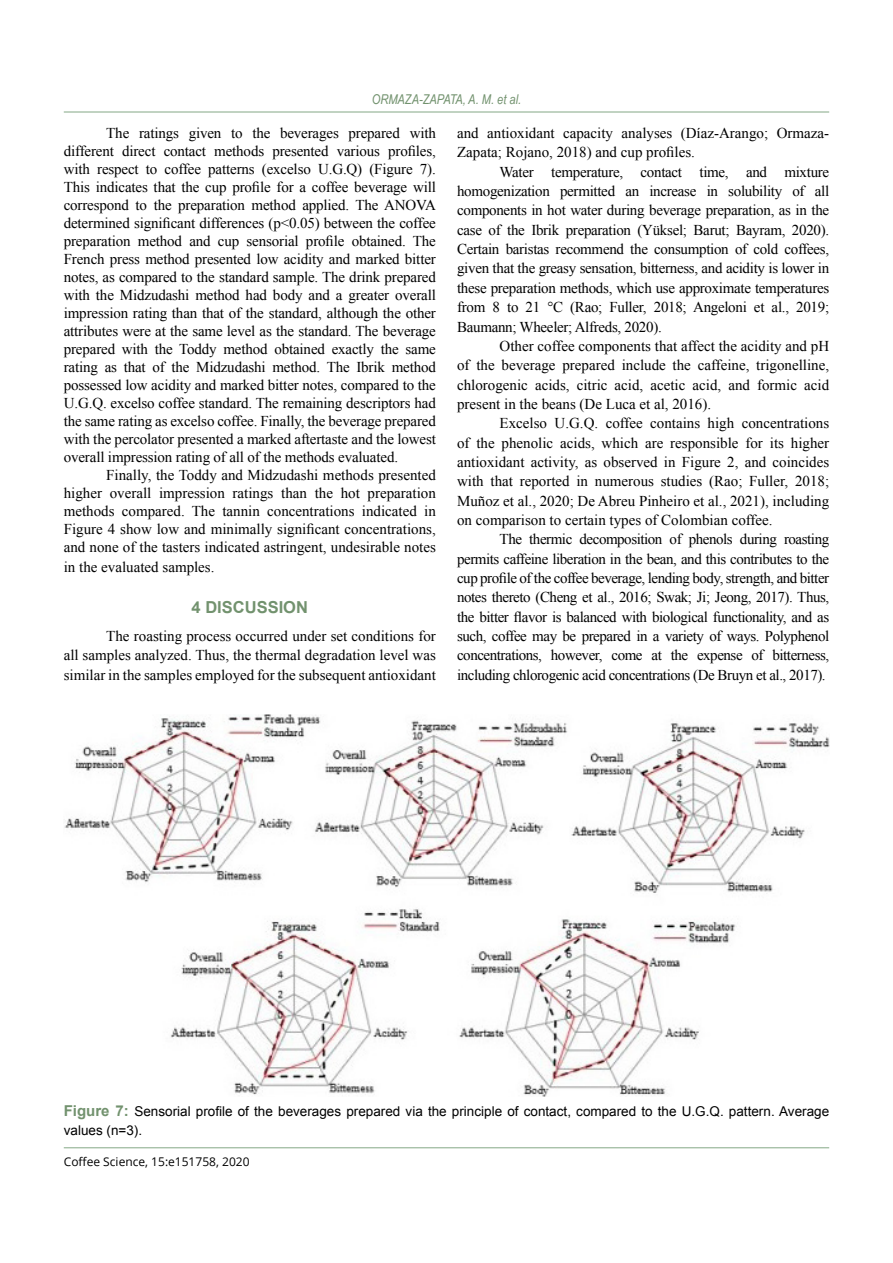
<style>
.page{position:relative;width:893px;height:1263px;background:#fff}
.page>*{position:absolute;margin:0;border:0;box-sizing:border-box;transform-origin:0 0}
.t1{font:700 16.5px "Arial";color:#72926e}
.t2{font:15px/19.4px "Times New Roman";color:#000;text-align:justify}
.t3{font:13.5px/19.5px "Arial";color:#000}
.t4{font:italic 13.5px "Arial Narrow";color:#72926e}
.t5{font:12px "Open Sans";color:#000}
.s1{font-weight:700;font-size:15px;color:#72926e}
</style>
<div class="page">
<hr style="left:64px;top:1147px;width:765px;height:1px;background:#84a886">
<hr style="left:64px;top:112px;width:765px;height:1px;background:#84a886">
<img style="left:64px;top:714px;width:765px;height:382px">
<p class="t4" style="left:372px;top:90px;width:151px">ORMAZA-ZAPATA, A. M. ET AL.</p>
<p class="t2" style="left:64px;top:124px;width:374px;line-height:18px;text-indent:43px">The ratings given to the beverages prepared with different direct contact methods presented various profiles, with respect to coffee patterns (excelso U.G.Q) (Figure 7).<br>This indicates that the cup profile for a coffee beverage will correspond to the preparation method applied. The ANOVA determined significant differences (p&lt;0.05) between the coffee preparation method and cup sensorial profile obtained. The French press method presented low acidity and marked bitter notes, as compared to the standard sample. The drink prepared with the Midzudashi method had body and a greater overall impression rating than that of the standard, although the other attributes were at the same level as the standard. The beverage prepared with the Toddy method obtained exactly the same rating as that of the Midzudashi method. The Ibrik method possessed low acidity and marked bitter notes, compared to the U.G.Q. excelso coffee standard. The remaining descriptors had the same rating as excelso coffee. Finally, the beverage prepared with the percolator presented a marked aftertaste and the lowest overall impression rating of all of the methods evaluated.</p>
<p class="t2" style="left:64px;top:466px;width:374px;line-height:18px;text-indent:43px">Finally, the Toddy and Midzudashi methods presented higher overall impression ratings than the hot preparation methods compared. The tannin concentrations indicated in Figure 4 show low and minimally significant concentrations, and none of the tasters indicated astringent, undesirable notes</p>
<p class="t2" style="left:64px;top:557px;width:152px">in the evaluated samples.</p>
<p class="t1" style="left:192px;top:596px;width:118px">4 DISCUSSION</p>
<p class="t2" style="left:64px;top:625px;width:374px;text-indent:43px">The roasting process occurred under set conditions for all samples analyzed. Thus, the thermal degradation level was similar in the samples employed for the subsequent antioxidant</p>
<p class="t2" style="left:457px;top:123px;width:374px">and antioxidant capacity analyses (Díaz-Arango; Ormaza-<br>Zapata; Rojano, 2018) and cup profiles.</p>
<p class="t2" style="left:457px;top:162px;width:374px;text-indent:43px">Water temperature, contact time, and mixture homogenization permitted an increase in solubility of all components in hot water during beverage preparation, as in the case of the Ibrik preparation (Yüksel; Barut; Bayram, 2020).<br>Certain baristas recommend the consumption of cold coffees, given that the greasy sensation, bitterness, and acidity is lower in these preparation methods, which use approximate temperatures from 8 to 21 °C (Rao; Fuller, 2018; Angeloni et al., 2019; Baumann; Wheeler; Alfreds, 2020).</p>
<p class="t2" style="left:457px;top:336px;width:374px;text-indent:43px">Other coffee components that affect the acidity and pH of the beverage prepared include the caffeine, trigonelline, chlorogenic acids, citric acid, acetic acid, and formic acid present in the beans (De Luca et al, 2016).</p>
<p class="t2" style="left:457px;top:413px;width:374px;text-indent:43px">Excelso U.G.Q. coffee contains high concentrations of the phenolic acids, which are responsible for its higher antioxidant activity, as observed in Figure 2, and coincides with that reported in numerous studies (Rao; Fuller, 2018; Muñoz et al., 2020; De Abreu Pinheiro et al., 2021), including on comparison to certain types of Colombian coffee.</p>
<p class="t2" style="left:457px;top:529px;width:374px;text-indent:43px">The thermic decomposition of phenols during roasting permits caffeine liberation in the bean, and this contributes to the cup profile of the coffee beverage, lending body, strength, and bitter notes thereto (Cheng et al., 2016; Swak; Ji; Jeong, 2017). Thus, the bitter flavor is balanced with biological functionality, and as such, coffee may be prepared in a variety of ways. Polyphenol concentrations, however, come at the expense of bitterness, including chlorogenic acid concentrations (De Bruyn et al., 2017).</p>
<p class="t3" style="left:64px;top:1101px;width:767px"><span class="s1">Figure 7:</span> Sensorial profile of the beverages prepared via the principle of contact, compared to the U.G.Q. pattern. Average values (n=3).</p>
<p class="t5" style="left:64px;top:1153px;width:187px">Coffee Science, 15:e151758, 2020</p>
</div>
